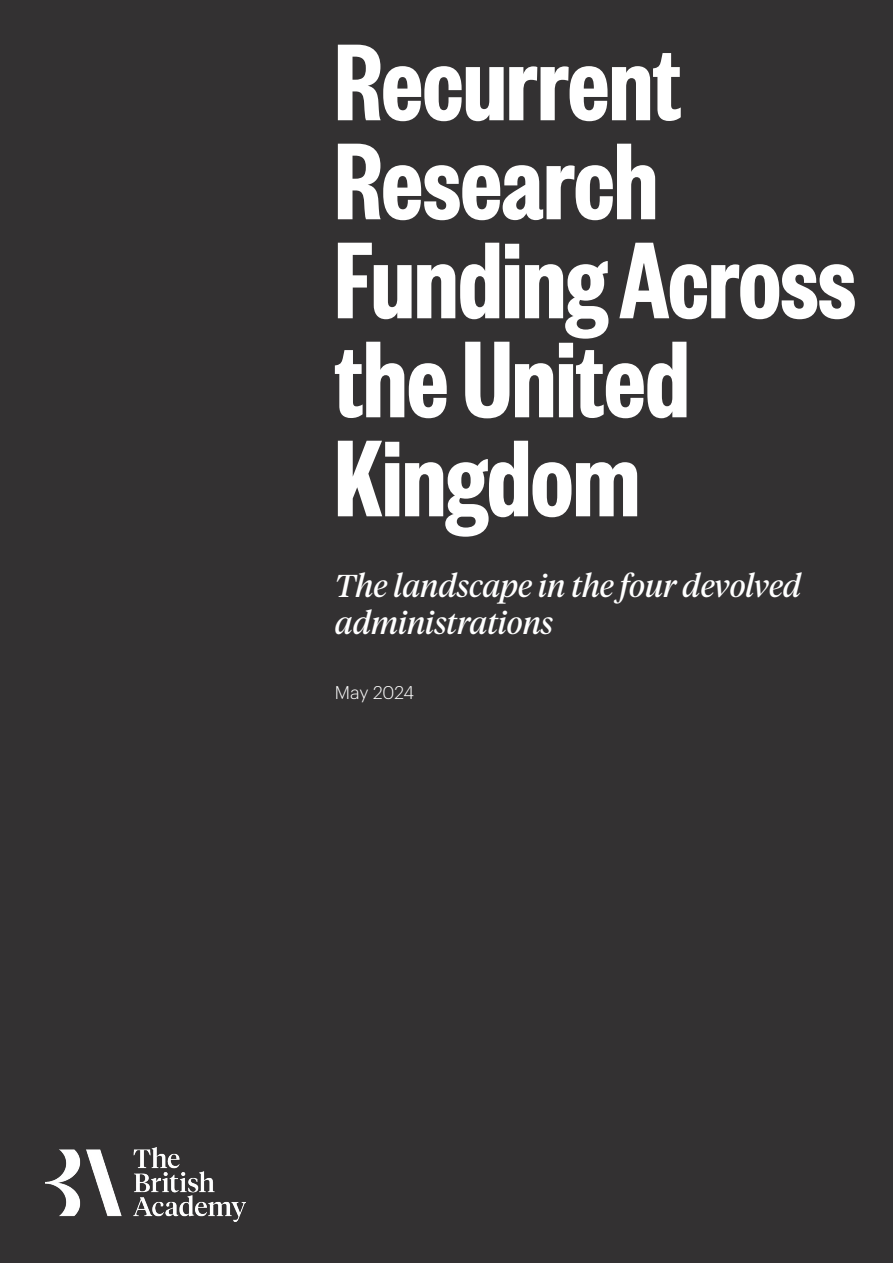
<style>
.page{position:relative;width:893px;height:1263px;background:#333132}
.page>*{position:absolute;margin:0;border:0;box-sizing:border-box;transform-origin:0 0}
.t1{font:600 120px/99px "Founders Grotesk X Cond";color:#fff}
.t2{font:italic 31.5px/37.8px "Tiempos Headline";color:#fff}
.t3{font:300 18px "Graphik";letter-spacing:-.005em;color:#fff}
</style>
<div class="page">
<p class="t1" style="left:335px;top:27px;width:522px">Recurrent<br>Research<br>Funding Across the United<br>Kingdom</p>
<p class="t2" style="left:335px;top:565px;width:468px">The landscape in the four devolved administrations</p>
<p class="t3" style="left:335px;top:679px;width:81px">May 2024</p>
</div>
